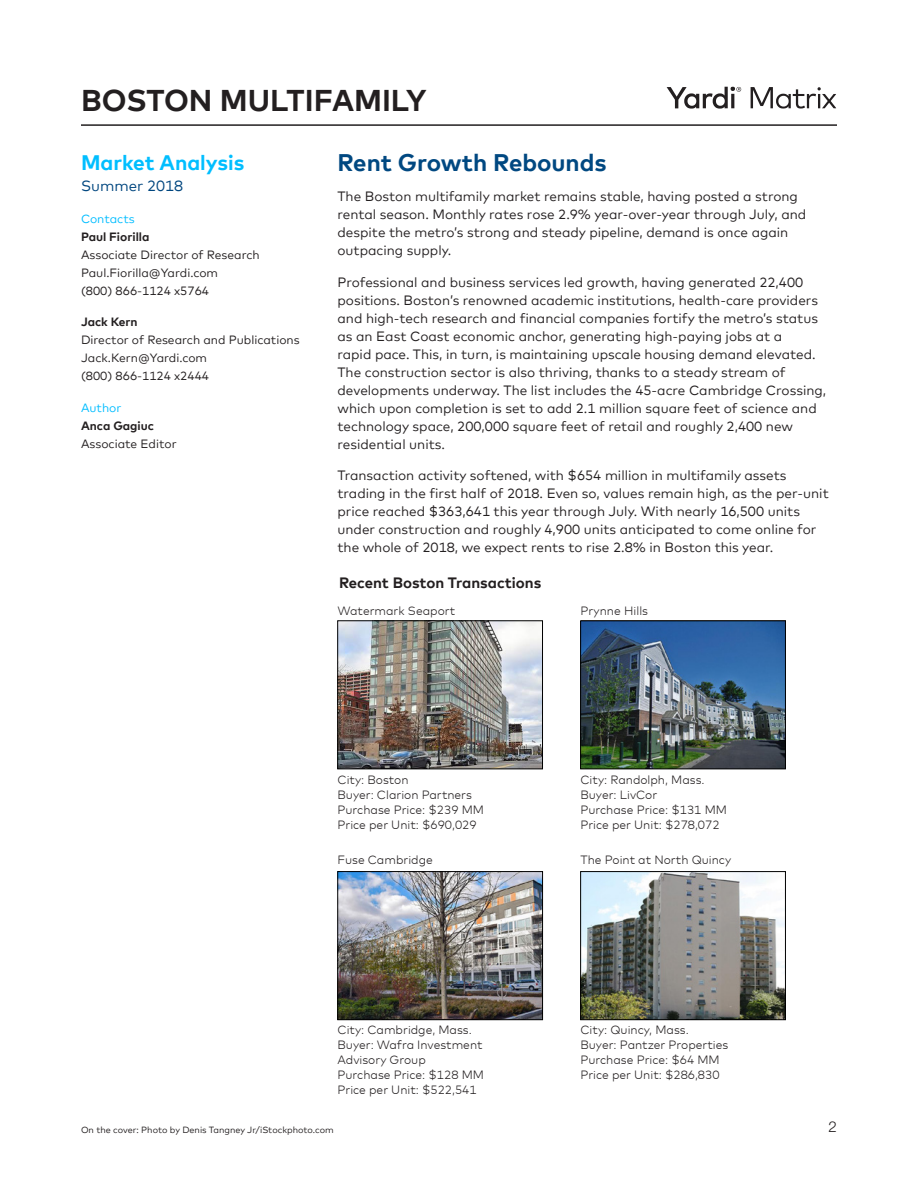
<style>
.page{position:relative;width:918px;height:1188px;background:#fff}
.page>*{position:absolute;margin:0;border:0;box-sizing:border-box;transform-origin:0 0}
.Heading_1{font:700 30px "Mark Offc Pro";color:#231f20}
.Matrix_Head{font:700 24px "Mark Offc Pro";color:#004881}
.Matrix_Body_Note{font:700 21px "Mark Offc Pro";color:#00beff}
.Matrix_Chart_Heads{font:700 15px "Mark Offc Pro";color:#231f20}
.Matrix_Body_Note-2{font:15px "Mark Offc Pro";color:#00467f}
.t1{font:300 15px "Helvetica Neue LT Std";color:#231f20}
.Matrix_Body{font:13.5px/18px "Mark Offc Pro";color:#231f20}
.t2{font:300 12px/15px "Mark Offc Pro";color:#231f20}
.Matrix_Body_Note-3{font:12px/18px "Mark Offc Pro";color:#231f20}
.Matrix_Body_Note-4{font:12px "Mark Offc Pro";color:#00bdff}
.Matrix_Body_Note-5{font:9px "Mark Offc Pro";color:#231f20}
.s1{font-weight:700}
</style>
<div class="page">
<hr style="left:81px;top:124px;width:756px;height:2px;background:#231f20">
<svg style="left:667px;top:86px;width:74px;height:23px"></svg>
<svg style="left:751px;top:87px;width:85px;height:22px"></svg>
<img style="left:582px;top:623px;width:202px;height:144px">
<div style="left:580px;top:621px;width:206px;height:148px;border:1px solid #000"></div>
<img style="left:582px;top:873px;width:202px;height:145px">
<div style="left:580px;top:871px;width:206px;height:149px;border:1px solid #000"></div>
<img style="left:340px;top:623px;width:201px;height:144px">
<div style="left:338px;top:621px;width:205px;height:148px;border:1px solid #000"></div>
<img style="left:340px;top:873px;width:201px;height:145px">
<div style="left:338px;top:871px;width:205px;height:149px;border:1px solid #000"></div>
<p class="Heading_1" style="left:81px;top:77px;width:347px">BOSTON MULTIFAMILY</p>
<p class="Matrix_Body_Note" style="left:81px;top:147px;width:165px">Market Analysis</p>
<p class="Matrix_Body_Note-2" style="left:81px;top:175px;width:104px">Summer 2018</p>
<p class="Matrix_Body_Note-4" style="left:81px;top:209px;width:55px">Contacts</p>
<p class="Matrix_Body_Note-3" style="left:81px;top:226px;width:180px"><span class="s1">Paul Fiorilla<br></span>Associate Director of Research<br>Paul.Fiorilla@Yardi.com<br>(800) 866-1124 x5764</p>
<p class="Matrix_Body_Note-3" style="left:81px;top:312px;width:220px"><span class="s1">Jack Kern<br></span>Director of Research and Publications<br>Jack.Kern@Yardi.com<br>(800) 866-1124 x2444</p>
<p class="Matrix_Body_Note-4" style="left:81px;top:398px;width:42px">Author</p>
<p class="Matrix_Body_Note-3" style="left:81px;top:415px;width:97px"><span class="s1">Anca Gagiuc<br></span>Associate Editor</p>
<p class="Matrix_Head" style="left:338px;top:144px;width:271px">Rent Growth Rebounds</p>
<p class="Matrix_Body" style="left:338px;top:186px;width:470px">The Boston multifamily market remains stable, having posted a strong rental season. Monthly rates rose 2.9% year-over-year through July, and despite the metro’s strong and steady pipeline, demand is once again outpacing supply.</p>
<p class="Matrix_Body" style="left:338px;top:272px;width:490px">Professional and business services led growth, having generated 22,400 positions. Boston’s renowned academic institutions, health-care providers and high-tech research and financial companies fortify the metro’s status as an East Coast economic anchor, generating high-paying jobs at a<br>rapid pace. This, in turn, is maintaining upscale housing demand elevated.<br>The construction sector is also thriving, thanks to a steady stream of developments underway. The list includes the 45-acre Cambridge Crossing, which upon completion is set to add 2.1 million square feet of science and technology space, 200,000 square feet of retail and roughly 2,400 new residential units.</p>
<p class="Matrix_Body" style="left:338px;top:465px;width:493px">Transaction activity softened, with $654 million in multifamily assets trading in the first half of 2018. Even so, values remain high, as the per-unit price reached $363,641 this year through July. With nearly 16,500 units under construction and roughly 4,900 units anticipated to come online for the whole of 2018, we expect rents to rise 2.8% in Boston this year.</p>
<p class="Matrix_Chart_Heads" style="left:339px;top:571px;width:204px">Recent Boston Transactions</p>
<p class="t2" style="left:338px;top:602px;width:119px">Watermark Seaport</p>
<p class="t2" style="left:580px;top:602px;width:69px">Prynne Hills</p>
<p class="t2" style="left:338px;top:771px;width:148px">City: Boston<br>Buyer: Clarion Partners<br>Purchase Price: $239 MM</p>
<p class="t2" style="left:338px;top:816px;width:141px">Price per Unit: $690,029</p>
<p class="t2" style="left:338px;top:852px;width:97px">Fuse Cambridge</p>
<p class="t2" style="left:580px;top:771px;width:126px">City: Randolph, Mass.</p>
<p class="t2" style="left:580px;top:786px;width:148px">Buyer: LivCor<br>Purchase Price: $131 MM</p>
<p class="t2" style="left:580px;top:816px;width:141px">Price per Unit: $278,072</p>
<p class="t2" style="left:580px;top:852px;width:152px">The Point at North Quincy</p>
<p class="t2" style="left:338px;top:1022px;width:148px">City: Cambridge, Mass.<br>Buyer: Wafra Investment<br>Advisory Group<br>Purchase Price: $128 MM</p>
<p class="t2" style="left:338px;top:1082px;width:141px">Price per Unit: $522,541</p>
<p class="t2" style="left:580px;top:1022px;width:149px">City: Quincy, Mass.<br>Buyer: Pantzer Properties<br>Purchase Price: $64 MM</p>
<p class="t2" style="left:580px;top:1067px;width:141px">Price per Unit: $286,830</p>
<p class="Matrix_Body_Note-5" style="left:81px;top:1123px;width:254px">On the cover: Photo by Denis Tangney Jr/iStockphoto.com</p>
<p class="t1" style="left:829px;top:1118px;width:10px">2</p>
</div>
